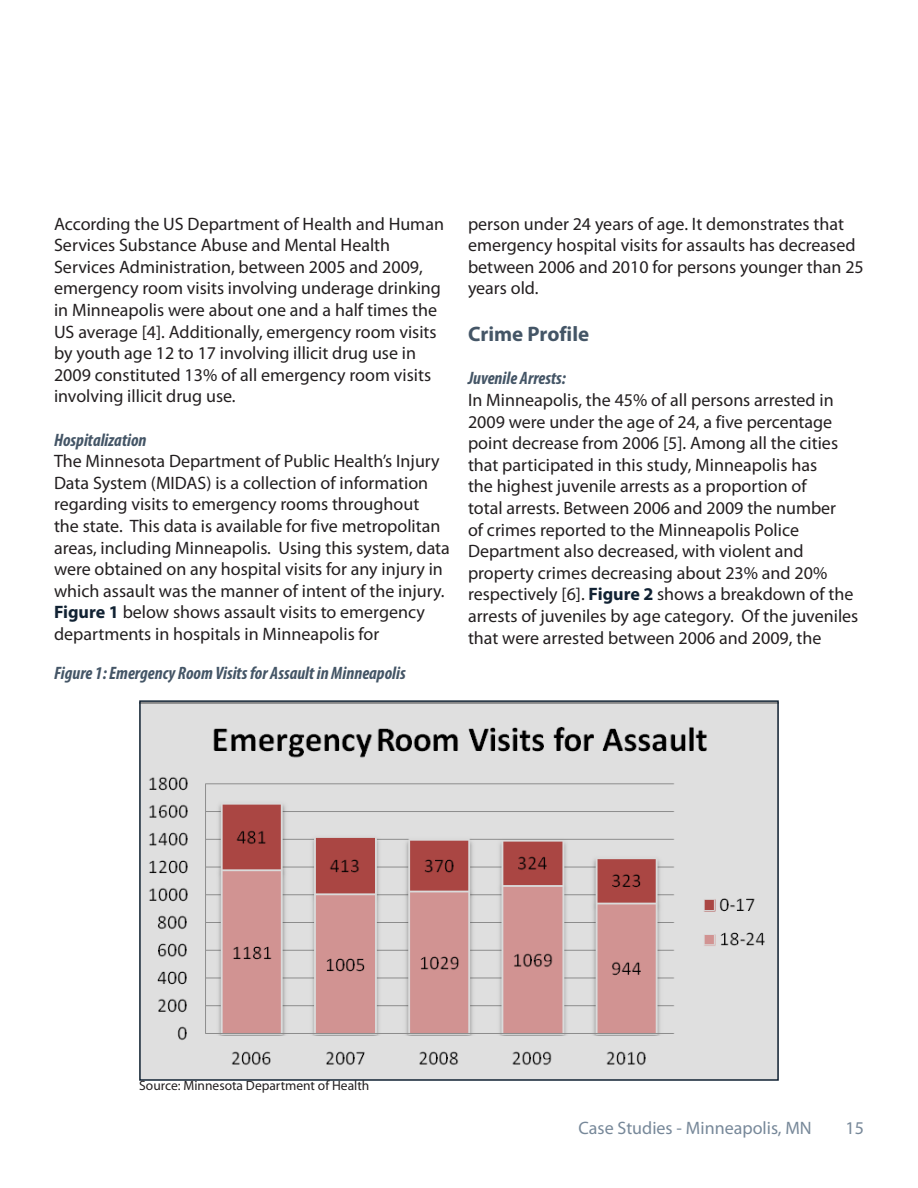
<style>
.page{position:relative;width:918px;height:1188px;background:#fff}
.page>*{position:absolute;margin:0;border:0;box-sizing:border-box;transform-origin:0 0}
.t1{font:700 21px "Myriad Pro";color:#456}
.t2{font:18px/21.6px "Myriad Pro";color:#231f20}
.t3{font:italic 700 condensed 18px "Myriad Pro";color:#456}
.t4{font:18px "Myriad Pro";color:#789}
.t5{font:13.5px "Myriad Pro";color:#231f20}
.s1{font-weight:700;color:#123}
</style>
<div class="page">
<img style="left:142px;top:703px;width:634px;height:375px">
<div style="left:139px;top:700px;width:640px;height:381px;border:2px solid #123"></div>
<p class="t2" style="left:54px;top:212px;width:392px">According the US Department of Health and Human Services Substance Abuse and Mental Health Services Administration, between 2005 and 2009, emergency room visits involving underage drinking in Minneapolis were about one and a half times the US average [4]. Additionally, emergency room visits by youth age 12 to 17 involving illicit drug use in 2009 constituted 13% of all emergency room visits involving illicit drug use.</p>
<p class="t3" style="left:54px;top:428px;width:94px">Hospitalization</p>
<p class="t2" style="left:54px;top:450px;width:397px">The Minnesota Department of Public Health’s Injury Data System (MIDAS) is a collection of information regarding visits to emergency rooms throughout<br>the state. This data is available for five metropolitan areas, including Minneapolis. Using this system, data were obtained on any hospital visits for any injury in which assault was the manner of intent of the injury.<br><span class="s1">Figure 1</span> below shows assault visits to emergency departments in hospitals in Minneapolis for</p>
<p class="t3" style="left:54px;top:662px;width:353px">Figure 1: Emergency Room Visits for Assault in Minneapolis</p>
<p class="t2" style="left:468px;top:212px;width:397px">person under 24 years of age. It demonstrates that emergency hospital visits for assaults has decreased between 2006 and 2010 for persons younger than 25 years old.</p>
<p class="t1" style="left:468px;top:320px;width:123px">Crime Profile</p>
<p class="t3" style="left:468px;top:367px;width:100px">Juvenile Arrests:</p>
<p class="t2" style="left:468px;top:389px;width:392px">In Minneapolis, the 45% of all persons arrested in 2009 were under the age of 24, a five percentage point decrease from 2006 [5]. Among all the cities that participated in this study, Minneapolis has<br>the highest juvenile arrests as a proportion of<br>total arrests. Between 2006 and 2009 the number<br>of crimes reported to the Minneapolis Police Department also decreased, with violent and property crimes decreasing about 23% and 20% respectively [6]. <span class="s1">Figure 2</span> shows a breakdown of the arrests of juveniles by age category. Of the juveniles that were arrested between 2006 and 2009, the</p>
<p class="t5" style="left:139px;top:1077px;width:232px">Source: Minnesota Department of Health</p>
<p class="t4" style="left:579px;top:1117px;width:235px">Case Studies - Minneapolis, MN</p>
<p class="t4" style="left:846px;top:1117px;width:20px">15</p>
</div>
